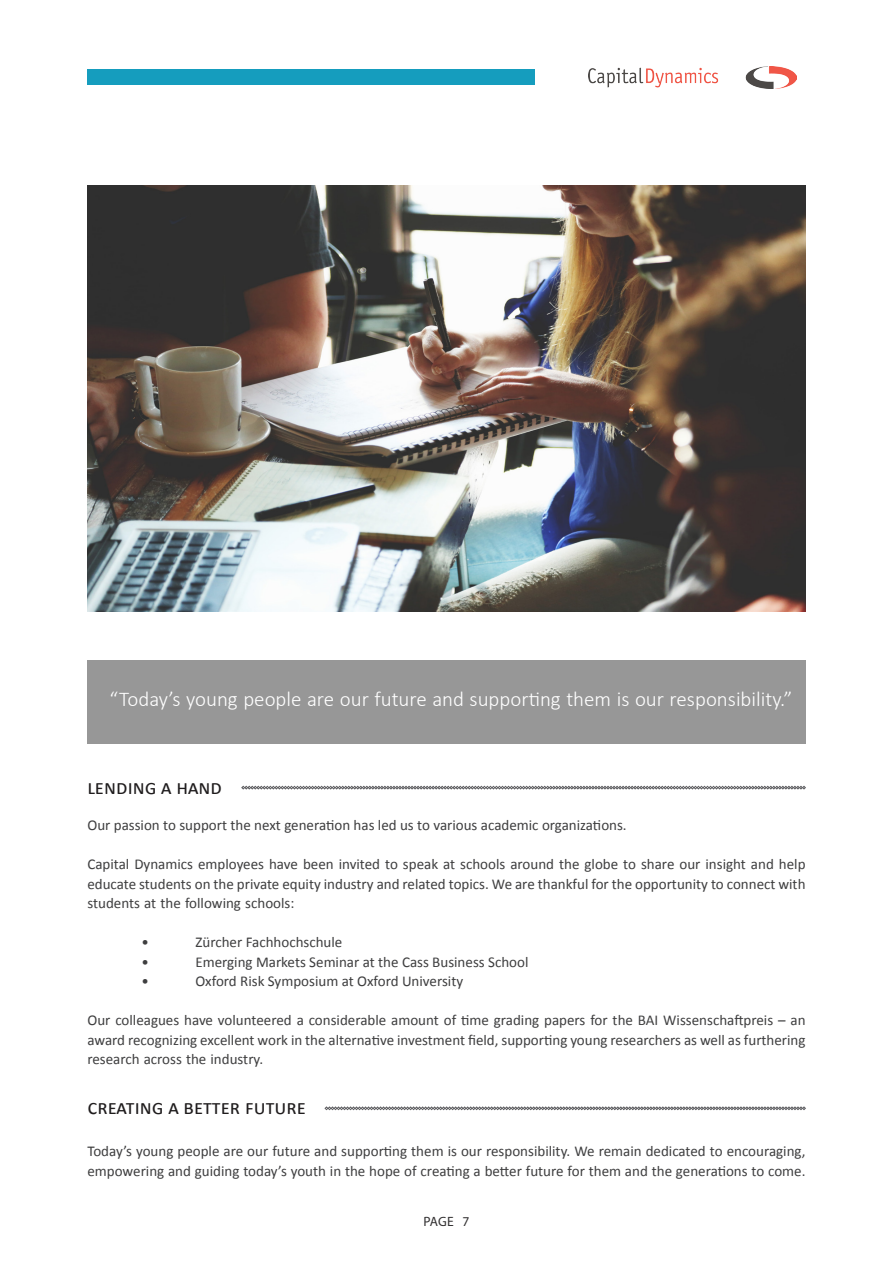
<style>
.page{position:relative;width:893px;height:1263px;background:#fff}
.page>*{position:absolute;margin:0;border:0;box-sizing:border-box;transform-origin:0 0}
.t1{font:300 21px "Calibri";color:#fff}
.t2{font:21px "Calibri";color:#201d1e}
.Body_Text{font:15px/19.5px "Calibri";color:#3e3e3f;text-align:justify}
.t3{font:13.5px "Myriad Pro";color:#312f30}
</style>
<div class="page">
<svg style="left:241px;top:786px;width:565px;height:3px;background:#8b8b8e"></svg>
<svg style="left:325px;top:1106px;width:481px;height:4px;background:#a1a1a3"></svg>
<img style="left:87px;top:186px;width:718px;height:425px">
<div style="left:87px;top:660px;width:718px;height:83px;background:#979797"></div>
<div style="left:87px;top:70px;width:448px;height:15px;background:#159dbe"></div>
<img style="left:588px;top:67px;width:208px;height:21px">
<p class="t1" style="left:110px;top:686px;width:684px">“Today’s young people are our future and supporting them is our responsibility.”</p>
<p class="t2" style="left:87px;top:773px;width:136px">lending a hand</p>
<p class="Body_Text" style="left:87px;top:815px;width:541px">Our passion to support the next generation has led us to various academic organizations.</p>
<p class="Body_Text" style="left:87px;top:854px;width:720px">Capital Dynamics employees have been invited to speak at schools around the globe to share our insight and help educate students on the private equity industry and related topics. We are thankful for the opportunity to connect with students at the following schools:</p>
<p class="Body_Text" style="left:141px;top:932px;width:9px">•</p>
<p class="Body_Text" style="left:195px;top:932px;width:148px">Zürcher Fachhochschule</p>
<p class="Body_Text" style="left:141px;top:951px;width:9px">•</p>
<p class="Body_Text" style="left:195px;top:951px;width:335px">Emerging Markets Seminar at the Cass Business School</p>
<p class="Body_Text" style="left:141px;top:971px;width:9px">•</p>
<p class="Body_Text" style="left:195px;top:971px;width:269px">Oxford Risk Symposium at Oxford University</p>
<p class="Body_Text" style="left:87px;top:1010px;width:720px">Our colleagues have volunteered a considerable amount of time grading papers for the BAI Wissenschaftpreis – an award recognizing excellent work in the alternative investment field, supporting young researchers as well as furthering research across the industry.</p>
<p class="t2" style="left:87px;top:1093px;width:220px">creating a better future</p>
<p class="Body_Text" style="left:87px;top:1141px;width:720px">Today’s young people are our future and supporting them is our responsibility. We remain dedicated to encouraging, empowering and guiding today’s youth in the hope of creating a better future for them and the generations to come.</p>
<p class="t3" style="left:424px;top:1213px;width:47px">PAGE 7</p>
</div>
